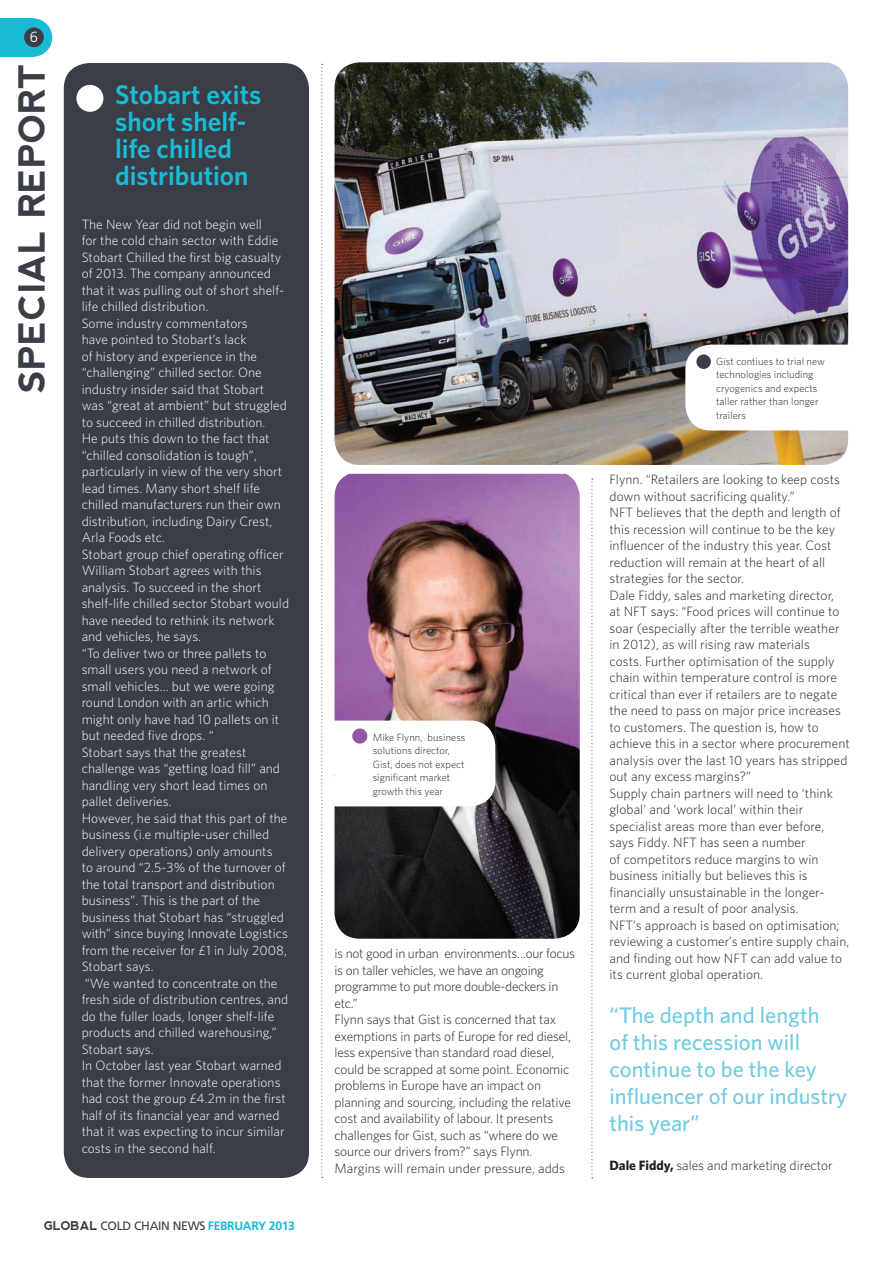
<style>
.page{position:relative;width:893px;height:1263px;background:#fff}
.page>*{position:absolute;margin:0;border:0;box-sizing:border-box;transform-origin:0 0}
.t1{font:700 36px "nevis";color:#3b3e47}
.t2{font:600 27px/27px "Whitney HTF";color:#18bbd6}
.t3{font:500 22.5px/27px "Whitney HTF";color:#73cbe0}
.t4{font:300 14.7px "Frutiger";color:#fff}
.t5{font:300 13.5px/16.5px "Whitney HTF";letter-spacing:.005em;color:#fff}
.t6{font:300 13.5px/16.5px "Whitney HTF";letter-spacing:.005em;color:#231f20}
.t7{font:700 12.15px "Frutiger";letter-spacing:-.025em;color:#18bbd6}
.t8{font:12.15px "Frutiger";color:#3b3e47}
.t9{font:300 10.5px/13.5px "Whitney HTF";letter-spacing:.005em;color:#231f20}
.s1{font-family:"nevis";font-weight:700}
.s2{font-weight:400;color:#3b3e47}
.s3{font-weight:700}
</style>
<div class="page">
<svg style="left:591px;top:478px;width:2px;height:700px"></svg>
<div style="left:0;top:18px;width:33px;height:39px;background:#18bbd6"></div>
<div style="left:14px;top:18px;width:38px;height:39px;background:#18bbd6;border-radius:50%"></div>
<svg style="left:24px;top:27px;width:20px;height:21px"></svg>
<div style="left:64px;top:63px;width:245px;height:1115px;background:#3b3e47;border-radius:26px"></div>
<div style="left:76px;top:85px;width:27px;height:27px;background:#fff;border-radius:50%"></div>
<img style="left:351px;top:62px;width:497px;height:403px">
<img style="left:495px;top:474px;width:85px;height:465px">
<img style="left:321px;top:64px;width:174px;height:1114px">
<div style="left:685px;top:345px;width:187px;height:85px;background:#fff;border-radius:26px"></div>
<div style="left:696px;top:354px;width:15px;height:15px;background:#3b3e47;border-radius:50%"></div>
<p class="t4" style="left:30px;top:29px;width:10px">6</p>
<h1 class="t1" style="left:12px;top:393px;width:331px;rotate:-90deg">SPECIAL REPORT</h1>
<h2 class="t2" style="left:115px;top:80px;width:148px">Stobart exits short shelf&shy;life chilled distribution</h2>
<p class="t5" style="left:82px;top:216px;width:209px">The New Year did not begin well<br>for the cold chain sector with Eddie Stobart Chilled the first big casualty of 2013. The company announced that it was pulling out of short shelf&shy;life chilled distribution.<br>Some industry commentators<br>have pointed to Stobart’s lack<br>of history and experience in the “challenging” chilled sector. One industry insider said that Stobart was “great at ambient” but struggled to succeed in chilled distribution.<br>He puts this down to the fact that “chilled consolidation is tough”, particularly in view of the very short lead times. Many short shelf life chilled manufacturers run their own distribution, including Dairy Crest, Arla Foods etc.<br>Stobart group chief operating officer William Stobart agrees with this analysis. To succeed in the short shelf-life chilled sector Stobart would have needed to rethink its network and vehicles, he says.<br>“To deliver two or three pallets to small users you need a network of small vehicles… but we were going round London with an artic which might only have had 10 pallets on it but needed five drops. “<br>Stobart says that the greatest challenge was “getting load fill” and handling very short lead times on pallet deliveries.<br>However, he said that this part of the business (i.e multiple-user chilled delivery operations) only amounts<br>to around “2.5-3% of the turnover of the total transport and distribution business”. This is the part of the business that Stobart has “struggled with” since buying Innovate Logistics from the receiver for £1 in July 2008, Stobart says.<br>“We wanted to concentrate on the fresh side of distribution centres, and do the fuller loads, longer shelf-life products and chilled warehousing,” Stobart says.<br>In October last year Stobart warned that the former Innovate operations had cost the group £4.2m in the first half of its financial year and warned that it was expecting to incur similar costs in the second half.</p>
<p class="t8" style="left:44px;top:1218px;width:110px"><span class="s1">GLOBAL</span> COL D CHAIN</p>
<p class="t7" style="left:173px;top:1218px;width:124px"><span class="s2">NEWS</span> FEBRUARY 2013</p>
<p class="t9" style="left:373px;top:730px;width:94px">Mike Flynn, business solutions director,<br>Gist, does not expect significant market growth this year</p>
<p class="t6" style="left:334px;top:945px;width:242px">is not good in urban environments…our focus is on taller vehicles, we have an ongoing programme to put more double-deckers in etc.”<br>Flynn says that Gist is concerned that tax exemptions in parts of Europe for red diesel, less expensive than standard road diesel, could be scrapped at some point. Economic problems in Europe have an impact on planning and sourcing, including the relative cost and availability of labour. It presents challenges for Gist, such as “where do we source our drivers from?” says Flynn.<br>Margins will remain under pressure, adds</p>
<p class="t9" style="left:716px;top:354px;width:110px">Gist contiues to trial new technologies including cryogenics and expects taller rather than longer trailers</p>
<p class="t6" style="left:609px;top:471px;width:242px">Flynn. “Retailers are looking to keep costs down without sacrificing quality.”<br>NFT believes that the depth and length of this recession will continue to be the key influencer of the industry this year. Cost reduction will remain at the heart of all strategies for the sector.<br>Dale Fiddy, sales and marketing director,<br>at NFT says: “Food prices will continue to soar (especially after the terrible weather in 2012), as will rising raw materials<br>costs. Further optimisation of the supply chain within temperature control is more critical than ever if retailers are to negate the need to pass on major price increases to customers. The question is, how to achieve this in a sector where procurement analysis over the last 10 years has stripped out any excess margins?”<br>Supply chain partners will need to ‘think global’ and ‘work local’ within their specialist areas more than ever before, says Fiddy. NFT has seen a number<br>of competitors reduce margins to win business initially but believes this is financially unsustainable in the longer&shy;term and a result of poor analysis.<br>NFT’s approach is based on optimisation; reviewing a customer’s entire supply chain, and finding out how NFT can add value to its current global operation.</p>
<h3 class="t3" style="left:609px;top:1001px;width:239px">“The depth and length<br>of this recession will continue to be the key influencer of our industry this year”</h3>
<p class="t6" style="left:609px;top:1157px;width:225px"><span class="s3">Dale Fiddy,</span> sales and marketing director</p>
</div>
